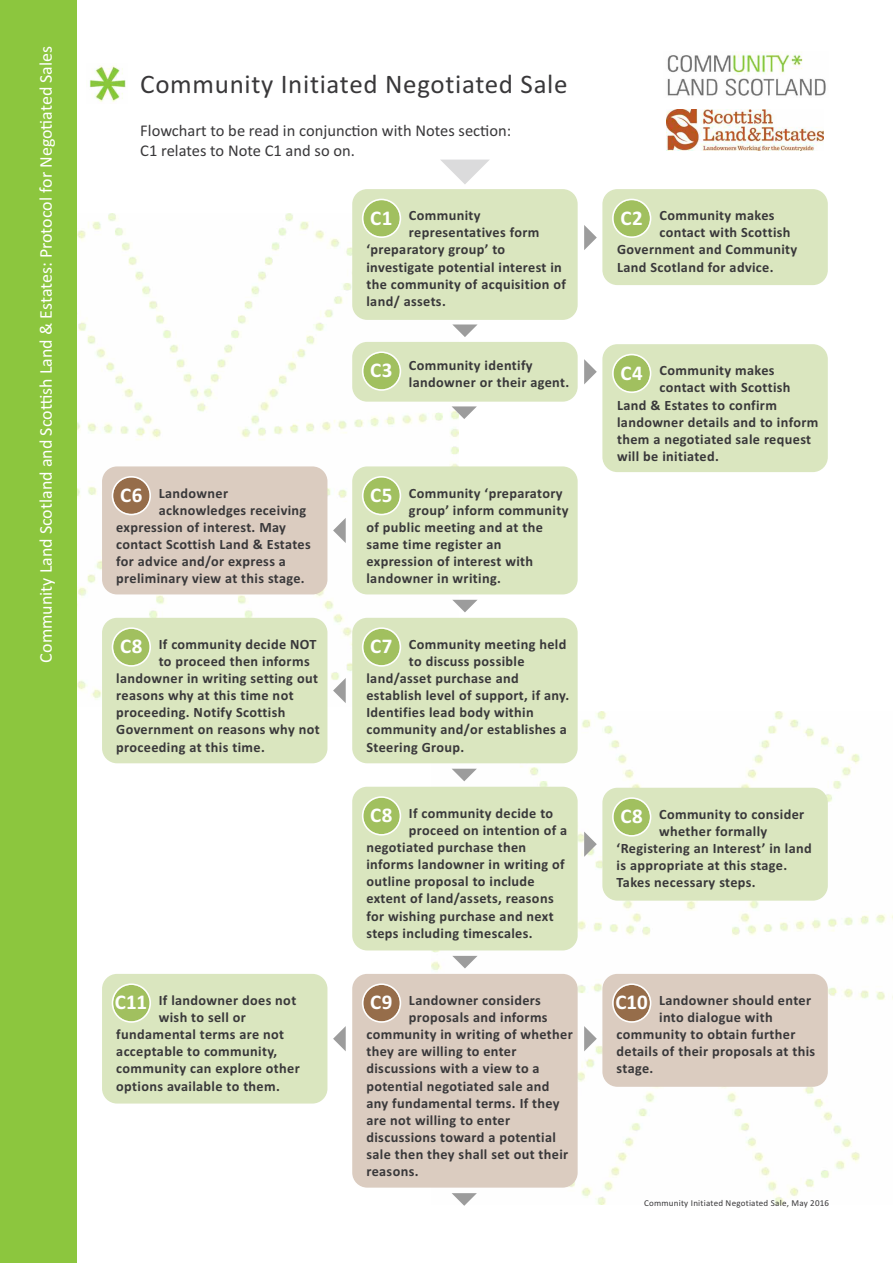
<style>
.page{position:relative;width:893px;height:1263px;background:#fff}
.page>*{position:absolute;margin:0;border:0;box-sizing:border-box;transform-origin:0 0}
.t1{font:27px "Calibri";letter-spacing:.025em;color:#39383a}
.t2{font:700 21px "Calibri";letter-spacing:.025em;color:#fff}
.t3{font:18px "Calibri";color:#fff}
.t4{font:16.5px/19.8px "Calibri";color:#39383a}
.t5{font:700 14.25px/17.1px "Calibri";letter-spacing:.025em;color:#39383a}
.t6{font:9px "Calibri";letter-spacing:.025em;color:#39383a}
</style>
<div class="page">
<img style="left:77px;top:214px;width:382px;height:493px">
<img style="left:432px;top:711px;width:461px;height:493px">
<img style="left:667px;top:52px;width:159px;height:44px">
<img style="left:89px;top:65px;width:37px;height:37px">
<div style="left:352px;top:189px;width:226px;height:131px;background:#dae6bf;border-radius:15px"></div>
<svg style="left:362px;top:199px;width:39px;height:39px"></svg>
<div style="left:602px;top:189px;width:226px;height:96px;background:#dae6bf;border-radius:15px"></div>
<svg style="left:612px;top:199px;width:39px;height:39px"></svg>
<div style="left:352px;top:342px;width:226px;height:60px;background:#dae6bf;border-radius:15px"></div>
<svg style="left:362px;top:351px;width:39px;height:40px"></svg>
<div style="left:602px;top:344px;width:226px;height:128px;background:#dae6bf;border-radius:15px"></div>
<svg style="left:612px;top:354px;width:39px;height:39px"></svg>
<div style="left:352px;top:466px;width:226px;height:128px;background:#dae6bf;border-radius:15px"></div>
<svg style="left:362px;top:476px;width:39px;height:39px"></svg>
<div style="left:102px;top:466px;width:225px;height:128px;background:#dbccc0;border-radius:15px"></div>
<svg style="left:112px;top:476px;width:39px;height:39px"></svg>
<div style="left:352px;top:618px;width:226px;height:145px;background:#dae6bf;border-radius:15px"></div>
<svg style="left:362px;top:627px;width:39px;height:40px"></svg>
<div style="left:102px;top:618px;width:225px;height:145px;background:#dae6bf;border-radius:15px"></div>
<svg style="left:112px;top:627px;width:39px;height:40px"></svg>
<div style="left:352px;top:787px;width:226px;height:163px;background:#dae6bf;border-radius:15px"></div>
<svg style="left:362px;top:796px;width:39px;height:40px"></svg>
<div style="left:602px;top:788px;width:226px;height:113px;background:#dae6bf;border-radius:15px"></div>
<svg style="left:612px;top:797px;width:39px;height:40px"></svg>
<div style="left:352px;top:974px;width:226px;height:213px;background:#dbccc0;border-radius:15px"></div>
<svg style="left:362px;top:983px;width:39px;height:40px"></svg>
<div style="left:602px;top:974px;width:226px;height:113px;background:#dbccc0;border-radius:15px"></div>
<svg style="left:612px;top:983px;width:39px;height:40px"></svg>
<div style="left:102px;top:974px;width:225px;height:129px;background:#dae6bf;border-radius:15px"></div>
<svg style="left:112px;top:983px;width:39px;height:40px"></svg>
<svg style="left:452px;top:324px;width:26px;height:13px"></svg>
<svg style="left:452px;top:406px;width:25px;height:13px"></svg>
<svg style="left:452px;top:600px;width:25px;height:12px"></svg>
<svg style="left:452px;top:769px;width:25px;height:12px"></svg>
<svg style="left:452px;top:956px;width:26px;height:12px"></svg>
<svg style="left:452px;top:1193px;width:25px;height:13px"></svg>
<svg style="left:584px;top:225px;width:13px;height:25px"></svg>
<svg style="left:584px;top:359px;width:13px;height:25px"></svg>
<svg style="left:584px;top:831px;width:13px;height:26px"></svg>
<svg style="left:584px;top:1026px;width:13px;height:25px"></svg>
<svg style="left:333px;top:518px;width:13px;height:25px"></svg>
<svg style="left:333px;top:678px;width:13px;height:25px"></svg>
<svg style="left:333px;top:1026px;width:13px;height:25px"></svg>
<img style="left:667px;top:110px;width:157px;height:40px">
<svg style="left:441px;top:160px;width:48px;height:24px"></svg>
<div style="left:0;top:0;width:77px;height:1263px;background:#8cc63e"></div>
<p class="t3" style="left:35px;top:662px;width:618px;rotate:-90deg">Community Land Scotland and Scottish Land &amp; Estates: Protocol for Negotiated Sales</p>
<h1 class="t1" style="left:140px;top:68px;width:429px">Community Initiated Negotiated Sale</h1>
<p class="t4" style="left:140px;top:120px;width:372px">Flowchart to be read in conjunction with Notes section:<br>C1 relates to Note C1 and so on.</p>
<h2 class="t2" style="left:370px;top:205px;width:24px">C1</h2>
<p class="t5" style="left:660px;top:207px;width:117px">Community makes</p>
<p class="t5" style="left:660px;top:224px;width:132px">contact with Scottish</p>
<p class="t5" style="left:617px;top:241px;width:182px">Government and Community</p>
<p class="t5" style="left:617px;top:258px;width:158px">Land Scotland for advice.</p>
<p class="t5" style="left:409px;top:207px;width:73px">Community</p>
<p class="t5" style="left:409px;top:224px;width:132px">representatives form</p>
<p class="t5" style="left:366px;top:241px;width:140px">‘preparatory group’ to</p>
<p class="t5" style="left:366px;top:258px;width:197px">investigate potential interest in</p>
<p class="t5" style="left:366px;top:275px;width:201px">the community of acquisition of</p>
<p class="t5" style="left:366px;top:292px;width:81px">land/ assets.</p>
<h2 class="t2" style="left:620px;top:205px;width:24px">C2</h2>
<p class="t5" style="left:409px;top:356px;width:162px">Community identify landowner or their agent.</p>
<h2 class="t2" style="left:370px;top:358px;width:24px">C3</h2>
<p class="t5" style="left:660px;top:362px;width:117px">Community makes</p>
<p class="t5" style="left:660px;top:379px;width:132px">contact with Scottish</p>
<p class="t5" style="left:617px;top:396px;width:161px">Land &amp; Estates to confirm</p>
<p class="t5" style="left:617px;top:413px;width:203px">landowner details and to inform</p>
<p class="t5" style="left:617px;top:430px;width:196px">them a negotiated sale request</p>
<p class="t5" style="left:617px;top:447px;width:103px">will be initiated.</p>
<h2 class="t2" style="left:620px;top:360px;width:24px">C4</h2>
<p class="t5" style="left:409px;top:484px;width:155px">Community ‘preparatory</p>
<p class="t5" style="left:409px;top:501px;width:161px">group’ inform community</p>
<p class="t5" style="left:366px;top:518px;width:178px">of public meeting and at the</p>
<p class="t5" style="left:366px;top:535px;width:137px">same time register an</p>
<p class="t5" style="left:366px;top:552px;width:168px">expression of interest with</p>
<p class="t5" style="left:366px;top:570px;width:136px">landowner in writing.</p>
<p class="t5" style="left:159px;top:484px;width:71px">Landowner</p>
<h2 class="t2" style="left:370px;top:482px;width:24px">C5</h2>
<p class="t5" style="left:116px;top:501px;width:196px;text-indent:43px">acknowledges receiving expression of interest. May contact Scottish Land &amp; Estates for advice and/or express a preliminary view at this stage.</p>
<h2 class="t2" style="left:120px;top:482px;width:24px">C6</h2>
<p class="t5" style="left:159px;top:635px;width:159px">If community decide NOT</p>
<h2 class="t2" style="left:370px;top:634px;width:24px">C7</h2>
<p class="t5" style="left:116px;top:653px;width:205px;text-indent:43px">to proceed then informs landowner in writing setting out reasons why at this time not proceeding. Notify Scottish<br>Government on reasons why not proceeding at this time.</p>
<p class="t5" style="left:409px;top:635px;width:159px">Community meeting held</p>
<p class="t5" style="left:409px;top:653px;width:117px">to discuss possible</p>
<p class="t5" style="left:366px;top:670px;width:154px">land/asset purchase and</p>
<p class="t5" style="left:366px;top:687px;width:204px">establish level of support, if any.</p>
<p class="t5" style="left:366px;top:704px;width:169px">Identifies lead body within</p>
<p class="t5" style="left:366px;top:721px;width:202px">community and/or establishes a</p>
<p class="t5" style="left:366px;top:738px;width:99px">Steering Group.</p>
<h2 class="t2" style="left:120px;top:634px;width:24px">C8</h2>
<p class="t5" style="left:409px;top:804px;width:146px">If community decide to</p>
<p class="t5" style="left:409px;top:821px;width:160px">proceed on intention of a</p>
<p class="t5" style="left:366px;top:839px;width:161px">negotiated purchase then</p>
<p class="t5" style="left:366px;top:856px;width:200px">informs landowner in writing of</p>
<p class="t5" style="left:366px;top:873px;width:170px">outline proposal to include</p>
<p class="t5" style="left:366px;top:890px;width:189px">extent of land/assets, reasons</p>
<p class="t5" style="left:366px;top:907px;width:189px">for wishing purchase and next</p>
<p class="t5" style="left:366px;top:924px;width:168px">steps including timescales.</p>
<h2 class="t2" style="left:370px;top:803px;width:24px">C8</h2>
<p class="t5" style="left:659px;top:805px;width:147px">Community to consider</p>
<p class="t5" style="left:659px;top:822px;width:110px">whether formally</p>
<p class="t5" style="left:617px;top:840px;width:197px">‘Registering an Interest’ in land</p>
<p class="t5" style="left:617px;top:857px;width:172px">is appropriate at this stage.</p>
<p class="t5" style="left:617px;top:874px;width:141px">Takes necessary steps.</p>
<h2 class="t2" style="left:620px;top:804px;width:24px">C8</h2>
<p class="t5" style="left:159px;top:991px;width:139px">If landowner does not</p>
<h2 class="t2" style="left:615px;top:990px;width:34px">C10</h2>
<p class="t5" style="left:116px;top:1009px;width:185px;text-indent:43px">wish to sell or fundamental terms are not acceptable to community, community can explore other options available to them.</p>
<h2 class="t2" style="left:370px;top:990px;width:24px">C9</h2>
<p class="t5" style="left:659px;top:991px;width:153px">Landowner should enter</p>
<p class="t5" style="left:659px;top:1009px;width:115px">into dialogue with</p>
<p class="t5" style="left:617px;top:1026px;width:180px">community to obtain further</p>
<p class="t5" style="left:617px;top:1043px;width:200px">details of their proposals at this</p>
<p class="t5" style="left:617px;top:1060px;width:38px">stage.</p>
<p class="t5" style="left:409px;top:991px;width:133px">Landowner considers</p>
<p class="t5" style="left:409px;top:1009px;width:140px">proposals and informs</p>
<p class="t5" style="left:366px;top:1026px;width:208px">community in writing of whether</p>
<p class="t5" style="left:366px;top:1043px;width:152px">they are willing to enter</p>
<p class="t5" style="left:366px;top:1060px;width:175px">discussions with a view to a</p>
<p class="t5" style="left:366px;top:1077px;width:185px">potential negotiated sale and</p>
<p class="t5" style="left:366px;top:1094px;width:195px">any fundamental terms. If they</p>
<p class="t5" style="left:366px;top:1111px;width:145px">are not willing to enter</p>
<p class="t5" style="left:366px;top:1128px;width:191px">discussions toward a potential</p>
<p class="t5" style="left:366px;top:1145px;width:203px">sale then they shall set out their</p>
<p class="t5" style="left:366px;top:1162px;width:54px">reasons.</p>
<h2 class="t2" style="left:115px;top:990px;width:34px">C11</h2>
<p class="t6" style="left:644px;top:1197px;width:187px">Community Initiated Negotiated Sale, May 2016</p>
</div>
